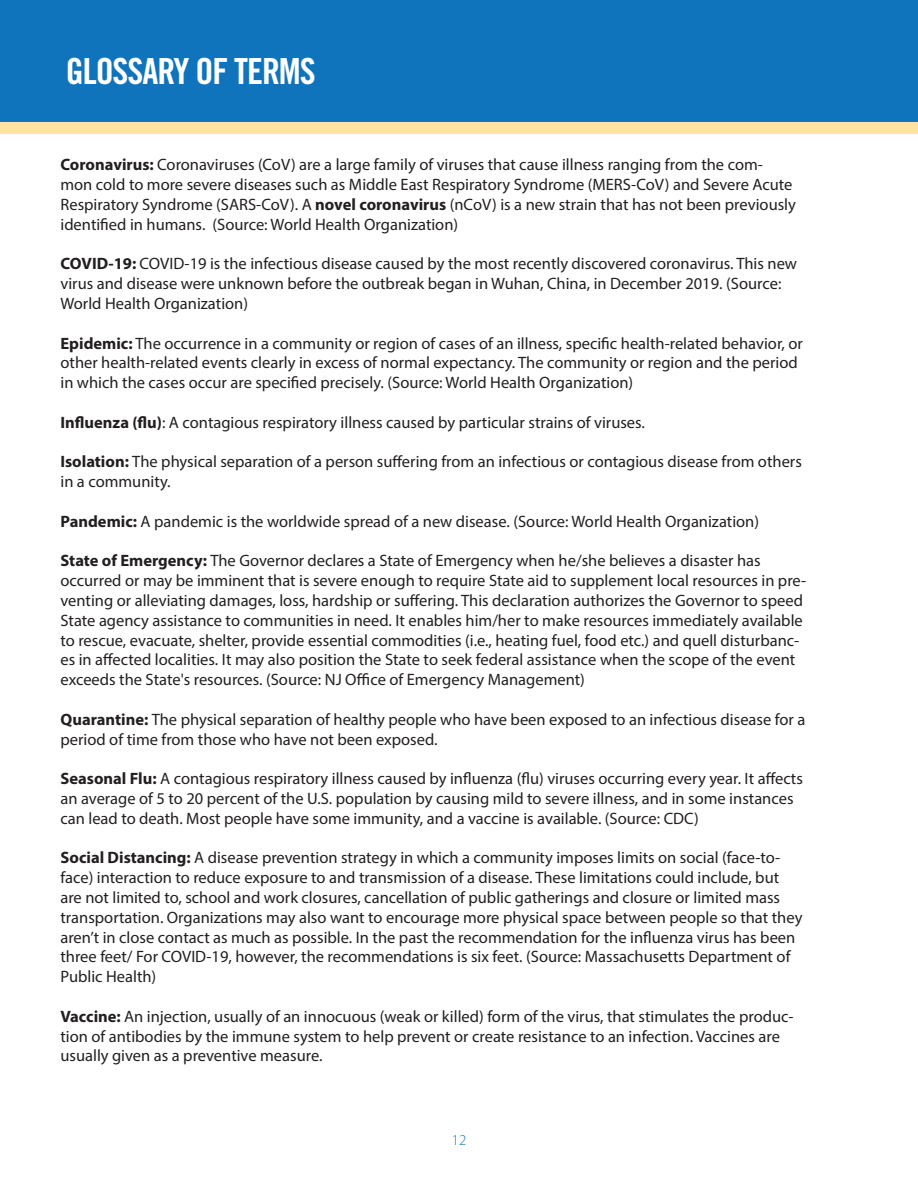
<style>
.page{position:relative;width:918px;height:1188px;background:#fff}
.page>*{position:absolute;margin:0;border:0;box-sizing:border-box;transform-origin:0 0}
.t1{font:36px "Trade Gothic Bold Cond Twenty";letter-spacing:-.03em;color:#fff}
.t2{font:16.5px/19.8px "Myriad Pro";color:#231f20}
.t3{font:300 15px "Myriad Pro";color:#1074bc}
.s1{font-weight:700}
</style>
<div class="page">
<div style="left:0;top:0;width:918px;height:123px;background:#1074bc"></div>
<div style="left:0;top:123px;width:918px;height:11px;background:#ffe2a5"></div>
<p class="t1" style="left:66px;top:49px;width:251px">GLOSSARY OF TERMS</p>
<p class="t2" style="left:60px;top:155px;width:737px"><span class="s1">Coronavirus:</span> Coronaviruses (CoV) are a large family of viruses that cause illness ranging from the com&shy;mon cold to more severe diseases such as Middle East Respiratory Syndrome (MERS-CoV) and Severe Acute Respiratory Syndrome (SARS-CoV). A <span class="s1">novel coronavirus</span> (nCoV) is a new strain that has not been previously identified in humans. (Source: World Health Organization)</p>
<p class="t2" style="left:60px;top:254px;width:738px"><span class="s1">COVID-19:</span> COVID-19 is the infectious disease caused by the most recently discovered coronavirus. This new virus and disease were unknown before the outbreak began in Wuhan, China, in December 2019. (Source:<br>World Health Organization)</p>
<p class="t2" style="left:60px;top:333px;width:744px"><span class="s1">Epidemic:</span> The occurrence in a community or region of cases of an illness, specific health-related behavior, or other health-related events clearly in excess of normal expectancy. The community or region and the period in which the cases occur are specified precisely. (Source: World Health Organization)</p>
<p class="t2" style="left:60px;top:412px;width:585px"><span class="s1">Influenza (flu)</span>: A contagious respiratory illness caused by particular strains of viruses.</p>
<p class="t2" style="left:60px;top:452px;width:743px"><span class="s1">Isolation:</span> The physical separation of a person suffering from an infectious or contagious disease from others in a community.</p>
<p class="t2" style="left:60px;top:511px;width:700px"><span class="s1">Pandemic:</span> A pandemic is the worldwide spread of a new disease. (Source: World Health Organization)</p>
<p class="t2" style="left:60px;top:551px;width:747px"><span class="s1">State of Emergency:</span> The Governor declares a State of Emergency when he/she believes a disaster has occurred or may be imminent that is severe enough to require State aid to supplement local resources in pre&shy;venting or alleviating damages, loss, hardship or suffering. This declaration authorizes the Governor to speed State agency assistance to communities in need. It enables him/her to make resources immediately available to rescue, evacuate, shelter, provide essential commodities (i.e., heating fuel, food etc.) and quell disturbanc&shy;es in affected localities. It may also position the State to seek federal assistance when the scope of the event exceeds the State's resources. (Source: NJ Office of Emergency Management)</p>
<p class="t2" style="left:60px;top:709px;width:746px"><span class="s1">Quarantine:</span> The physical separation of healthy people who have been exposed to an infectious disease for a period of time from those who have not been exposed.</p>
<p class="t2" style="left:60px;top:768px;width:744px"><span class="s1">Seasonal Flu:</span> A contagious respiratory illness caused by influenza (flu) viruses occurring every year. It affects an average of 5 to 20 percent of the U.S. population by causing mild to severe illness, and in some instances can lead to death. Most people have some immunity, and a vaccine is available. (Source: CDC)</p>
<p class="t2" style="left:60px;top:848px;width:744px"><span class="s1">Social Distancing:</span> A disease prevention strategy in which a community imposes limits on social (face-to&shy;face) interaction to reduce exposure to and transmission of a disease. These limitations could include, but are not limited to, school and work closures, cancellation of public gatherings and closure or limited mass transportation. Organizations may also want to encourage more physical space between people so that they aren’t in close contact as much as possible. In the past the recommendation for the influenza virus has been three feet/ For COVID-19, however, the recommendations is six feet. (Source: Massachusetts Department of Public Health)</p>
<p class="t2" style="left:60px;top:1006px;width:735px"><span class="s1">Vaccine:</span> An injection, usually of an innocuous (weak or killed) form of the virus, that stimulates the produc&shy;tion of antibodies by the immune system to help prevent or create resistance to an infection. Vaccines are usually given as a preventive measure.</p>
<p class="t3" style="left:452px;top:1131px;width:16px">12</p>
</div>
